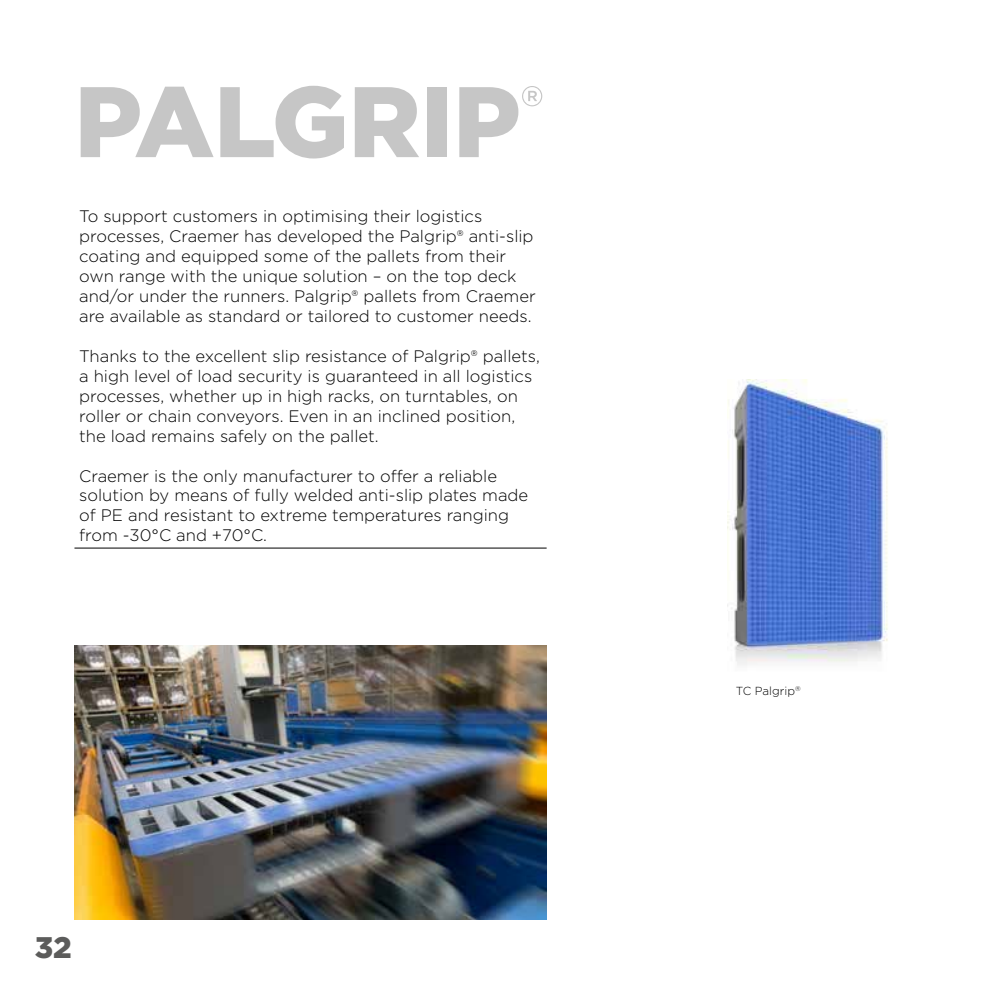
<style>
.page{position:relative;width:993px;height:993px;background:#fff}
.page>*{position:absolute;margin:0;border:0;box-sizing:border-box;transform-origin:0 0}
.t1{font:900 99.92px "Gotham";color:#c6c6c6}
.t2{font:900 29.75px "Gotham";color:#5c5c5b}
.t3{font:300 16.62px/19.9px "Gotham";color:#000}
.t4{font:300 11.72px "Gotham";color:#000}
</style>
<div class="page">
<hr style="left:74px;top:547px;width:472px;height:1px;background:#000">
<img style="left:74px;top:645px;width:472px;height:273px">
<img style="left:727px;top:379px;width:161px;height:286px">
<h1 class="t1" style="left:74px;top:64px;width:470px">PALGRIP<sup>®</sup></h1>
<p class="t3" style="left:79px;top:205px;width:458px">To support customers in optimising their logistics processes, Craemer has developed the Palgrip® anti-slip coating and equipped some of the pallets from their own range with the unique solution – on the top deck and/or under the runners. Palgrip® pallets from Craemer are available as standard or tailored to customer needs.</p>
<p class="t3" style="left:79px;top:345px;width:462px">Thanks to the excellent slip resistance of Palgrip® pallets, a high level of load security is guaranteed in all logistics processes, whether up in high racks, on turntables, on roller or chain conveyors. Even in an inclined position, the load remains safely on the pallet.</p>
<p class="t3" style="left:79px;top:465px;width:450px">Craemer is the only manufacturer to offer a reliable solution by means of fully welded anti-slip plates made of PE and resistant to extreme temperatures ranging from -30°C and +70°C.</p>
<h2 class="t2" style="left:35px;top:930px;width:39px">32</h2>
<p class="t4" style="left:735px;top:683px;width:66px">TC Palgrip<sup>®</sup></p>
</div>
